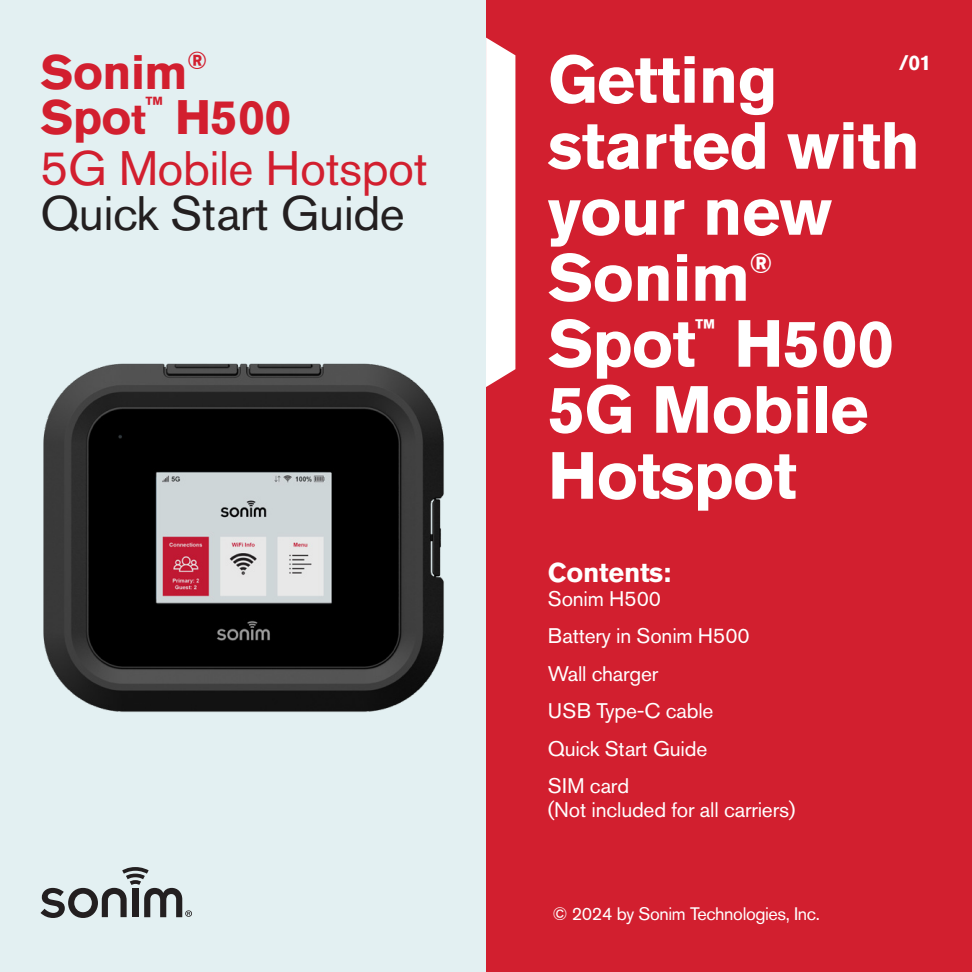
<style>
.page{position:relative;width:972px;height:972px;background:#fff}
.page>*{position:absolute;margin:0;border:0;box-sizing:border-box;transform-origin:0 0}
.t1{font:700 66px/66px "Akzidenz Grotesk Pro";letter-spacing:-.01em;color:#fff}
.t2{font:700 48px/45px "Akzidenz Grotesk Pro";letter-spacing:-.01em;color:#d21f2f}
.t3{font:48px "Akzidenz Grotesk Pro";letter-spacing:-.01em;color:#d21f2f}
.t4{font:48px "Akzidenz Grotesk Pro";letter-spacing:-.01em;color:#231f20}
.t5{font:700 27.9px "Akzidenz Grotesk Pro";color:#fff}
.t6{font:700 27px "Akzidenz Grotesk Pro";letter-spacing:-.01em;color:#fff}
.t7{font:21px/24px "Akzidenz Grotesk Pro";letter-spacing:-.01em;color:#fff}
.t8{font:700 21px "Akzidenz Grotesk Pro";color:#fff}
.t9{font:18px "Akzidenz Grotesk Pro";letter-spacing:-.02em;color:#fff}
.s1{font-size:42px}
</style>
<div class="page">
<div style="left:0;top:0;width:486px;height:972px;background:#e3f0f2"></div>
<svg style="left:40px;top:867px;width:152px;height:51px"></svg>
<img style="left:43px;top:363px;width:401px;height:349px">
<div style="left:486px;top:0;width:486px;height:972px;background:#d21f2f"></div>
<div style="left:486px;top:38px;width:29px;height:349px;background:#fff"></div>
<p class="t2" style="left:40px;top:49px;width:253px">Sonim<sup>®<br></sup>Spo<span class="s1">t</span><sup>™</sup> H500</p>
<p class="t3" style="left:40px;top:137px;width:389px">5G Mobile Hotspot</p>
<p class="t4" style="left:40px;top:182px;width:366px">Quick Start Guide</p>
<p class="t1" style="left:548px;top:46px;width:374px">Getting started with your new<br>Sonim</p>
<p class="t8" style="left:899px;top:49px;width:34px">/01</p>
<p class="t5" style="left:750px;top:245px;width:25px">®</p>
<p class="t1" style="left:548px;top:310px;width:149px">Spot</p>
<p class="t5" style="left:695px;top:311px;width:22px">™</p>
<p class="t1" style="left:548px;top:310px;width:348px;text-indent:186px">H500<br>5G Mobile<br>Hotspot</p>
<p class="t6" style="left:548px;top:555px;width:125px">Contents:</p>
<p class="t7" style="left:548px;top:586px;width:115px">Sonim H500</p>
<p class="t7" style="left:548px;top:624px;width:203px">Battery in Sonim H500</p>
<p class="t7" style="left:548px;top:661px;width:112px">Wall charger</p>
<p class="t7" style="left:548px;top:699px;width:167px">USB Type-C cable</p>
<p class="t7" style="left:548px;top:736px;width:161px">Quick Start Guide</p>
<p class="t7" style="left:548px;top:774px;width:249px">SIM card<br>(Not included for all carriers)</p>
<p class="t9" style="left:552px;top:902px;width:269px">© 2024 by Sonim Technologies, Inc.</p>
</div>
